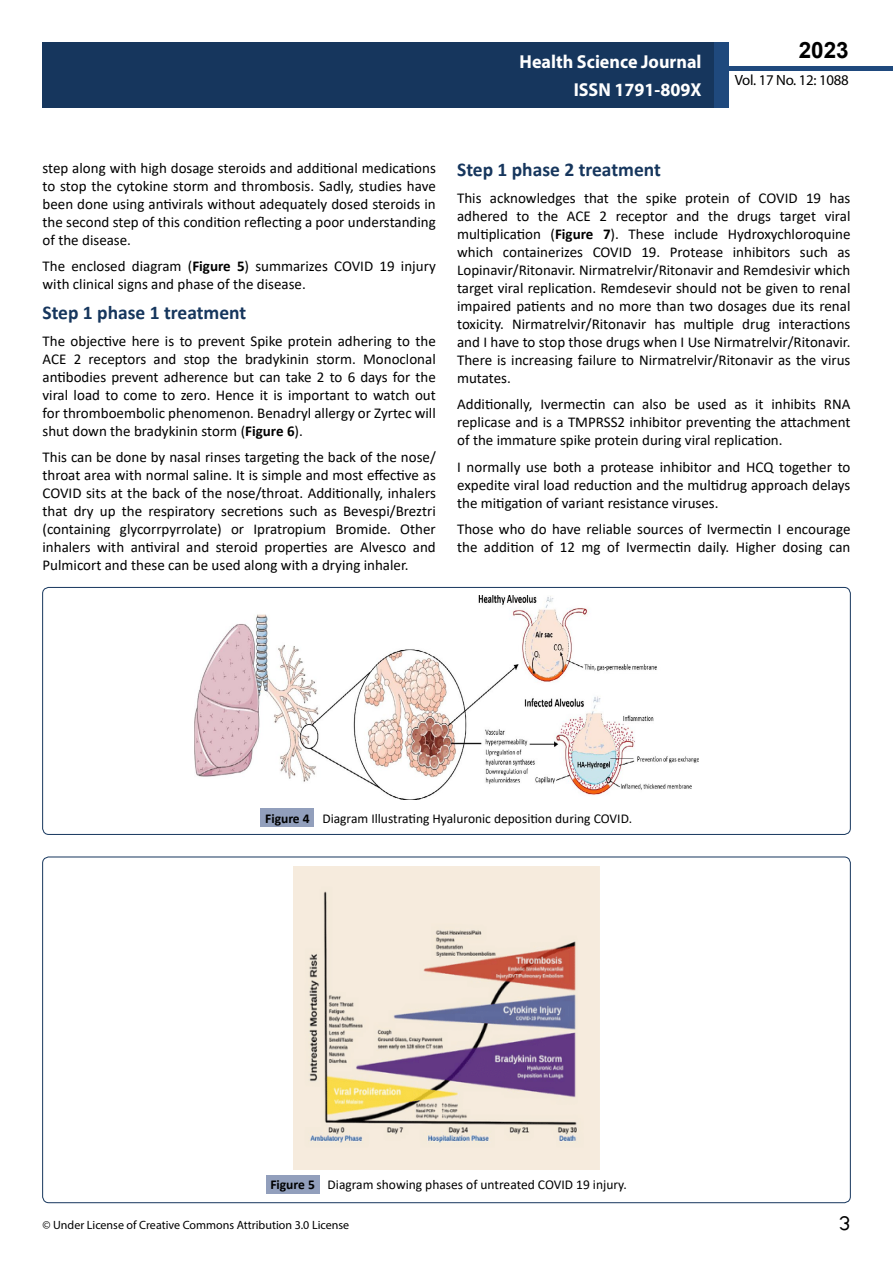
<style>
.page{position:relative;width:893px;height:1263px;background:#fff}
.page>*{position:absolute;margin:0;border:0;box-sizing:border-box;transform-origin:0 0}
.t1{font:25.5px "Tunga";color:#000}
.t2{font:700 22.5px "Arial";color:#000}
.t3{font:700 19.5px "Calibri";color:#16365d}
.t4{font:700 18.75px/27.2px "Myriad Pro";color:#fff;text-align:right;scale:.96 1}
.t5{font:15px/18px "Calibri";color:#000;text-align:justify}
.t6{font:14.85px "Myriad Pro";letter-spacing:-.02em;color:#000}
.t7{font:13.5px "Calibri";color:#000}
.t8{font:12px "Myriad Pro";color:#000}
.s1{font-weight:700}
</style>
<div class="page">
<div style="left:722px;top:66px;width:171px;height:5px;background:#1f497d"></div>
<div style="left:43px;top:42px;width:671px;height:66px;background:#16365d"></div>
<div style="left:714px;top:42px;width:15px;height:66px;background:#1f497d"></div>
<div style="left:43px;top:587px;width:807px;height:247px;border:1px solid #16365d;border-radius:6px"></div>
<img style="left:195px;top:595px;width:503px;height:205px">
<div style="left:261px;top:808px;width:53px;height:19px;background:#929fbc"></div>
<img style="left:293px;top:866px;width:307px;height:303px">
<div style="left:266px;top:1175px;width:53px;height:18px;background:#929fbc"></div>
<p class="t4" style="left:520px;top:48px;width:191px">Health Science Journal<br>ISSN 1791-809X</p>
<h2 class="t2" style="left:799px;top:35px;width:52px">2023</h2>
<p class="t6" style="left:735px;top:71px;width:115px">Vol. 17 No. 12: 1088</p>
<p class="t5" style="left:43px;top:158px;width:395px">step along with high dosage steroids and additional medications to stop the cytokine storm and thrombosis. Sadly, studies have been done using antivirals without adequately dosed steroids in the second step of this condition reflecting a poor understanding of the disease.</p>
<p class="t5" style="left:43px;top:257px;width:395px">The enclosed diagram (<span class="s1">Figure 5</span>) summarizes COVID 19 injury with clinical signs and phase of the disease.</p>
<h3 class="t3" style="left:43px;top:299px;width:205px">Step 1 phase 1 treatment</h3>
<p class="t5" style="left:43px;top:331px;width:395px">The objective here is to prevent Spike protein adhering to the ACE 2 receptors and stop the bradykinin storm. Monoclonal antibodies prevent adherence but can take 2 to 6 days for the viral load to come to zero. Hence it is important to watch out for thromboembolic phenomenon. Benadryl allergy or Zyrtec will shut down the bradykinin storm (<span class="s1">Figure 6</span>).</p>
<p class="t5" style="left:43px;top:448px;width:395px">This can be done by nasal rinses targeting the back of the nose/ throat area with normal saline. It is simple and most effective as COVID sits at the back of the nose/throat. Additionally, inhalers that dry up the respiratory secretions such as Bevespi/Breztri (containing glycorrpyrrolate) or Ipratropium Bromide. Other inhalers with antiviral and steroid properties are Alvesco and Pulmicort and these can be used along with a drying inhaler.</p>
<h3 class="t3" style="left:457px;top:156px;width:205px">Step 1 phase 2 treatment</h3>
<p class="t5" style="left:457px;top:188px;width:395px">This acknowledges that the spike protein of COVID 19 has adhered to the ACE 2 receptor and the drugs target viral multiplication (<span class="s1">Figure 7</span>). These include Hydroxychloroquine which containerizes COVID 19. Protease inhibitors such as Lopinavir/Ritonavir. Nirmatrelvir/Ritonavir and Remdesivir which target viral replication. Remdesevir should not be given to renal impaired patients and no more than two dosages due its renal toxicity. Nirmatrelvir/Ritonavir has multiple drug interactions and I have to stop those drugs when I Use Nirmatrelvir/Ritonavir.<br>There is increasing failure to Nirmatrelvir/Ritonavir as the virus mutates.</p>
<p class="t5" style="left:457px;top:395px;width:395px">Additionally, Ivermectin can also be used as it inhibits RNA replicase and is a TMPRSS2 inhibitor preventing the attachment of the immature spike protein during viral replication.</p>
<p class="t5" style="left:457px;top:457px;width:395px">I normally use both a protease inhibitor and HCQ together to expedite viral load reduction and the multidrug approach delays the mitigation of variant resistance viruses.</p>
<p class="t5" style="left:457px;top:520px;width:395px">Those who do have reliable sources of Ivermectin I encourage the addition of 12 mg of Ivermectin daily. Higher dosing can</p>
<p class="t7" style="left:265px;top:809px;width:368px"><span class="s1">Figure 4</span> Diagram Illustrating Hyaluronic deposition during COVID.</p>
<p class="t7" style="left:270px;top:1175px;width:358px"><span class="s1">Figure 5</span> Diagram showing phases of untreated COVID 19 injury.</p>
<p class="t8" style="left:43px;top:1218px;width:308px">© Under License of Creative Commons Attribution 3.0 License</p>
<h1 class="t1" style="left:839px;top:1206px;width:13px">3</h1>
</div>
